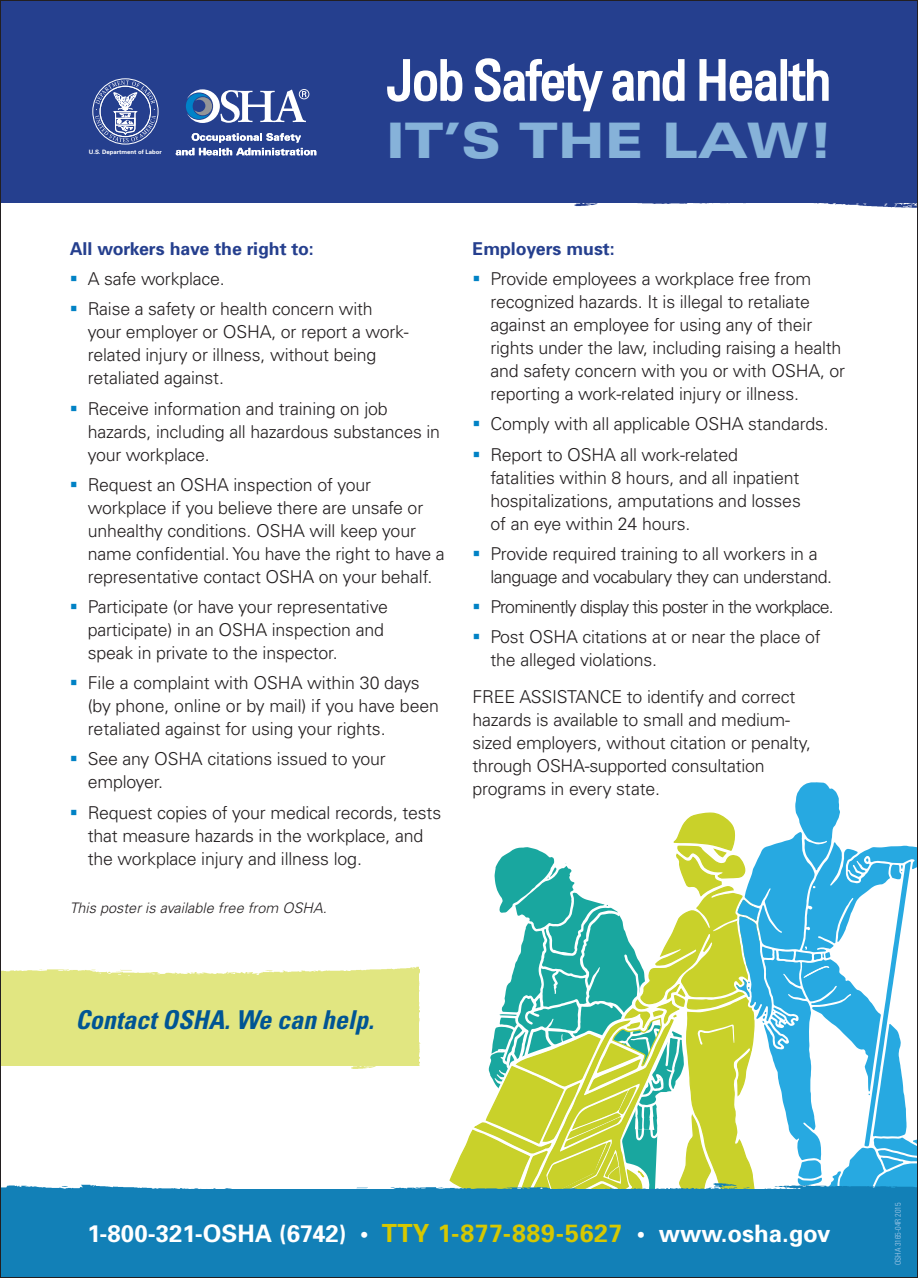
<style>
.page{position:relative;width:918px;height:1278px;background:#fff}
.page>*{position:absolute;margin:0;border:0;box-sizing:border-box;transform-origin:0 0}
.t1{font:condensed 55px "Univers";letter-spacing:-.04em;color:#fff}
.t2{font:900 expanded 49px "Univers";letter-spacing:-.01em;color:#86b2d9}
.Bullet_2{font:italic 700 condensed 26px "Univers";color:#005594}
.t3{font:700 24px "Univers";color:#fff}
.Bullet{font:300 17.8px/23px "Univers";letter-spacing:-.01em;color:#231f20}
.Bullet-2{font:300 17.8px/23px "Univers";letter-spacing:-.03em;color:#231f20}
.Bullet-3{font:300 17.8px "Univers";letter-spacing:-.045em;color:#231f20}
.Subhead{font:700 17.8px "Univers";color:#253f8e}
.Bullet_2-2{font:italic 300 14.5px "Univers";color:#231f20}
.t4{font:300 condensed 8px "Univers";color:#abccea}
.t5{font:700 6px "Univers";color:#fff}
.s1{font-size:25px;color:#d6c801}
</style>
<div class="page">
<svg style="left:459px;top:782px;width:457px;height:377px"></svg>
<div style="left:0;top:984px;width:418px;height:81px;background:#e1e681"></div>
<img style="left:2px;top:966px;width:416px;height:18px">
<img style="left:2px;top:1065px;width:416px;height:4px">
<img style="left:385px;top:970px;width:36px;height:95px">
<div style="left:0;top:0;width:918px;height:203px;background:#253f8e"></div>
<svg style="left:387px;top:59px;width:76px;height:43px"></svg>
<svg style="left:474px;top:58px;width:129px;height:54px"></svg>
<svg style="left:612px;top:59px;width:73px;height:43px"></svg>
<svg style="left:699px;top:59px;width:78px;height:43px"></svg>
<div style="left:781px;top:59px;width:6px;height:42px;border:2px solid #fff"></div>
<svg style="left:787px;top:59px;width:42px;height:43px"></svg>
<img style="left:175px;top:151px;width:741px;height:57px">
<svg style="left:176px;top:133px;width:140px;height:22px"></svg>
<svg style="left:186px;top:89px;width:123px;height:34px"></svg>
<div style="left:92px;top:78px;width:67px;height:67px;border:1px solid #fff;border-radius:50%"></div>
<svg style="left:95px;top:80px;width:61px;height:62px"></svg>
<div style="left:0;top:1189px;width:918px;height:89px;background:#1280b7"></div>
<img style="left:2px;top:1159px;width:914px;height:30px">
<div style="left:446px;top:987px;width:52px;height:36px;background:#fff"></div>
<p class="t5" style="left:89px;top:148px;width:74px">U.S. Department of Labor</p>
<p class="t1" style="left:386px;top:45px;width:447px">Job Safety and Health</p>
<p class="t2" style="left:386px;top:112px;width:448px">IT’S THE LAW!</p>
<p class="Subhead" style="left:70px;top:237px;width:246px">All workers have the right to:</p>
<p class="Bullet" style="left:88px;top:267px;width:139px">A safe workplace.</p>
<p class="Bullet" style="left:88px;top:297px;width:323px">Raise a safety or health concern with your employer or OSHA, or report a work&shy;related injury or illness, without being retaliated against.</p>
<p class="Bullet" style="left:88px;top:396px;width:354px">Receive information and training on job hazards, including all hazardous substances in your workplace.</p>
<p class="Bullet" style="left:88px;top:473px;width:359px">Request an OSHA inspection of your workplace if you believe there are unsafe or unhealthy conditions. OSHA will keep your name confidential. You have the right to have a representative contact OSHA on your behalf.</p>
<p class="Bullet" style="left:88px;top:595px;width:302px">Participate (or have your representative participate) in an OSHA inspection and speak in private to the inspector.</p>
<p class="Bullet" style="left:88px;top:671px;width:353px">File a complaint with OSHA within 30 days (by phone, online or by mail) if you have been retaliated against for using your rights.</p>
<p class="Bullet" style="left:88px;top:747px;width:300px">See any OSHA citations issued to your employer.</p>
<p class="Bullet" style="left:88px;top:800px;width:355px">Request copies of your medical records, tests that measure hazards in the workplace, and the workplace injury and illness log.</p>
<p class="Bullet_2-2" style="left:70px;top:899px;width:258px">This poster is available free from OSHA.</p>
<p class="Subhead" style="left:472px;top:237px;width:144px">Employers must:</p>
<p class="Bullet" style="left:490px;top:267px;width:356px">Provide employees a workplace free from recognized hazards. It is illegal to retaliate against an employee for using any of their rights under the law, including raising a health and safety concern with you or with OSHA, or reporting a work-related injury or illness.</p>
<p class="Bullet" style="left:490px;top:412px;width:340px">Comply with all applicable OSHA standards.</p>
<p class="Bullet" style="left:490px;top:442px;width:312px">Report to OSHA all work-related fatalities within 8 hours, and all inpatient hospitalizations, amputations and losses of an eye within 24 hours.</p>
<p class="Bullet-2" style="left:490px;top:542px;width:343px">Provide required training to all workers in a language and vocabulary they can understand.</p>
<p class="Bullet-3" style="left:490px;top:596px;width:345px">Prominently display this poster in the workplace.</p>
<p class="Bullet" style="left:490px;top:625px;width:332px">Post OSHA citations at or near the place of the alleged violations.</p>
<p class="Bullet" style="left:472px;top:684px;width:340px">FREE ASSISTANCE to identify and correct hazards is available to small and medium&shy;sized employers, without citation or penalty, through OSHA-supported consultation programs in every state.</p>
<p class="Bullet_2" style="left:76px;top:1003px;width:300px">Contact OSHA. We can help.</p>
<p class="t3" style="left:87px;top:1218px;width:745px">1-800-321-OSHA (6742) • <span class="s1">TTY 1-877-889-5627</span> • www.osha.gov</p>
<p class="t4" style="left:893px;top:1265px;width:64px;rotate:-90deg">OSHA 3165-04R 2015</p>
</div>
